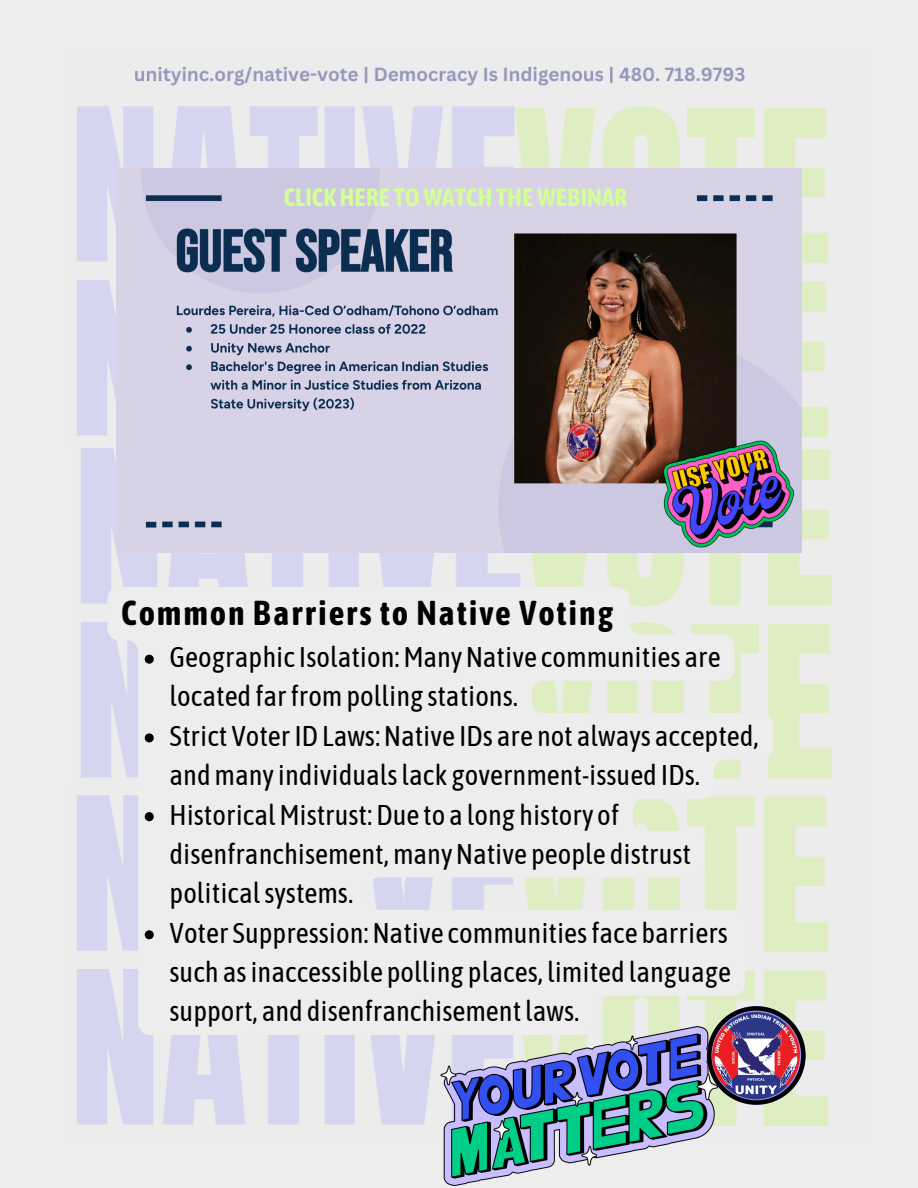
<style>
.page{position:relative;width:918px;height:1188px;background:#ededed}
.page>*{position:absolute;margin:0;border:0;box-sizing:border-box;transform-origin:0 0}
.t1{font:700 34.5px "Asap Condensed";letter-spacing:.05em;color:#000}
.t2{font:28.5px/39.3px "Asap Condensed";color:#000}
.t3{font:700 25.05px "Asap Condensed";color:#d3ff94}
</style>
<div class="page">
<img style="left:77px;top:66px;width:751px;height:377px">
<img style="left:81px;top:443px;width:751px;height:336px">
<img style="left:77px;top:795px;width:751px;height:331px">
<img style="left:440px;top:1035px;width:278px;height:151px">
<img style="left:682px;top:1010px;width:146px;height:107px">
<img style="left:116px;top:168px;width:685px;height:385px">
<svg style="left:107px;top:587px;width:666px;height:448px"></svg>
<svg style="left:145px;top:655px;width:9px;height:9px"></svg>
<svg style="left:145px;top:733px;width:9px;height:9px"></svg>
<svg style="left:145px;top:812px;width:9px;height:9px"></svg>
<svg style="left:145px;top:930px;width:9px;height:9px"></svg>
<p class="t3" style="left:284px;top:183px;width:345px">CLICKHERE TOWATCHTHEWEBINAR</p>
<p class="t1" style="left:121px;top:593px;width:494px">Common Barriers to Native Voting</p>
<p class="t2" style="left:170px;top:637px;width:553px">Geographic Isolation:ManyNative communities are located farfrompolling stations.</p>
<p class="t2" style="left:170px;top:716px;width:591px">Strict VoterIDLaws:Native IDs are not always accepted, andmanyindividualslack government-issued IDs.</p>
<p class="t2" style="left:170px;top:795px;width:523px">HistoricalMistrust:Due to a long history of disenfranchisement,manyNative people distrust politicalsystems.</p>
<h1 class="t2" style="left:170px;top:913px;width:563px;text-align:justify">Voter Suppression:Native communitiesface barriers such asinaccessible polling places, limited language support, and disenfranchisementlaws.</h1>
</div>
